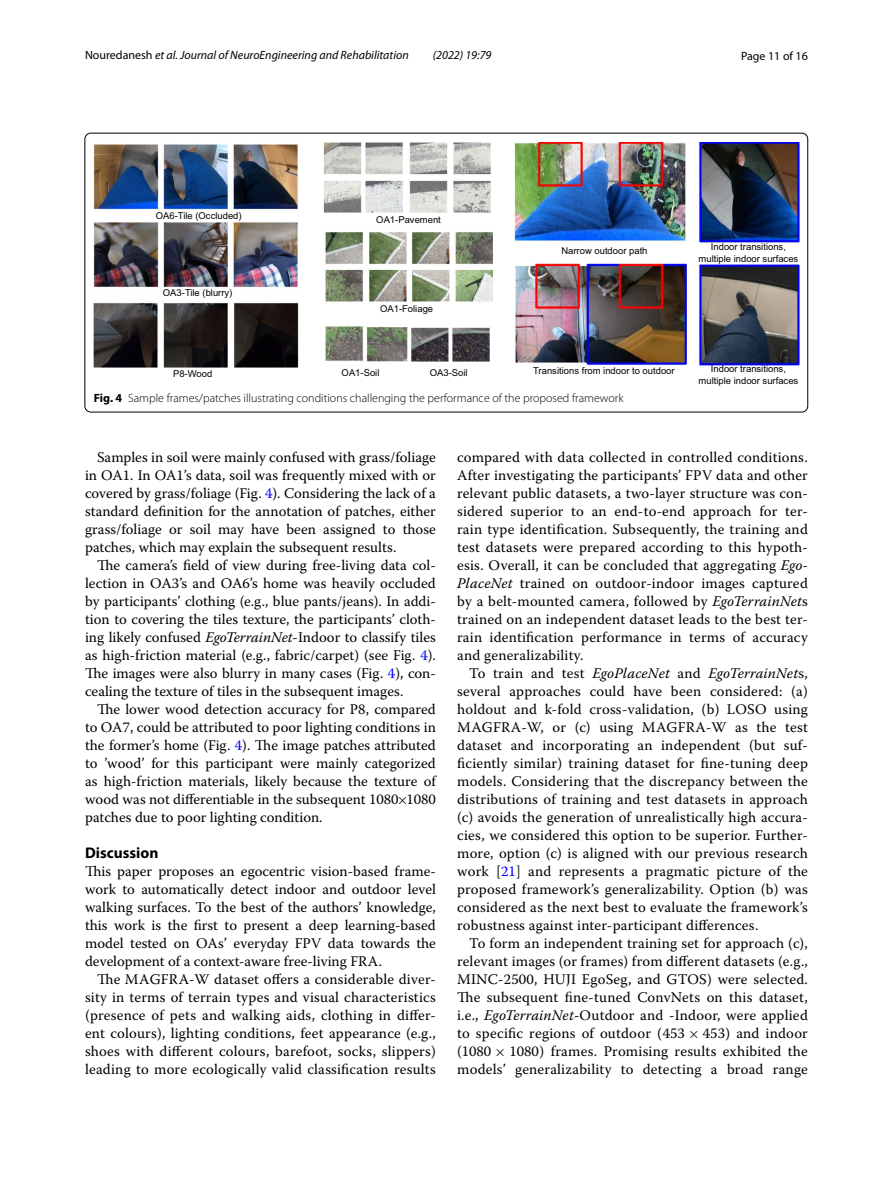
<style>
.page{position:relative;width:893px;height:1187px;background:#fff}
.page>*{position:absolute;margin:0;border:0;box-sizing:border-box;transform-origin:0 0}
.t1{font:700 15.45px "Myriad Pro";color:#000}
.t2{font:14.7px/18px "Warnock Pro Regular 2";letter-spacing:.01em;color:#000;text-align:justify}
.t3{font:italic 14.7px "Warnock Pro";letter-spacing:.015em;color:#000}
.t4{font:12px "Myriad Pro Light 3";color:#000}
.t5{font:italic 12px "Myriad Pro";color:#000}
.t6{font:12px "Myriad Pro";color:#000}
.t7{font:9.45px/11.4px "Arial MT3";color:#000;text-align:center}
.s1{font-style:normal}
.s2{font-family:"Myriad Pro";font-weight:700}
.s3{color:#00f}
.s4{font-family:"Warnock Pro";font-style:italic}
.s5{font-family:"MTSYN41"}
.s6{font-family:"Warnock Pro Regular 2";font-style:normal}
.s7{font-family:"Warnock Pro Regular 51"}
.s8{font-family:"MTSYN42"}
.s9{font-family:"Warnock Pro Regular 52"}
.s10{font-family:"MTSYN43"}
</style>
<div class="page">
<img style="left:93px;top:142px;width:706px;height:225px">
<p class="t5" style="left:85px;top:48px;width:325px"><span class="s1">Nouredanesh</span> et al. Journal of NeuroEngineering and Rehabilitation</p>
<p class="t5" style="left:433px;top:48px;width:60px">(2022) 19:79</p>
<p class="t6" style="left:741px;top:48px;width:68px">Page 11 of 16</p>
<p class="t7" style="left:156px;top:210px;width:87px">OA6-Tile (Occluded)</p>
<p class="t7" style="left:163px;top:287px;width:71px">OA3-Tile (blurry)</p>
<p class="t7" style="left:173px;top:368px;width:41px">P8-Wood</p>
<p class="t7" style="left:376px;top:214px;width:66px">OA1-Pavement</p>
<p class="t7" style="left:380px;top:303px;width:55px">OA1-Foliage</p>
<p class="t7" style="left:561px;top:245px;width:88px">Narrow outdoor path</p>
<p class="t7" style="left:698px;top:241px;width:101px">Indoor transitions, multiple indoor surfaces</p>
<p class="t7" style="left:342px;top:367px;width:39px">OA1-Soil</p>
<p class="t7" style="left:430px;top:367px;width:39px">OA3-Soil</p>
<p class="t7" style="left:533px;top:365px;width:143px">Transitions from indoor to outdoor</p>
<p class="t7" style="left:698px;top:363px;width:101px">Indoor transitions, multiple indoor surfaces</p>
<p class="t4" style="left:94px;top:391px;width:531px"><span class="s2">Fig. 4</span> Sample frames/patches illustrating conditions challenging the performance of the proposed framework</p>
<p class="t2" style="left:85px;top:447px;width:352px;text-indent:12px">Samples in soil were mainly confused with grass/foliage in OA1. In OA1’s data, soil was frequently mixed with or covered by grass/foliage (Fig. <span class="s3">4</span>). Considering the lack of a standard definition for the annotation of patches, either grass/foliage or soil may have been assigned to those patches, which may explain the subsequent results.</p>
<p class="t2" style="left:85px;top:555px;width:352px;text-indent:12px">The camera’s field of view during free-living data col&shy;lection in OA3’s and OA6’s home was heavily occluded by participants’ clothing (e.g., blue pants/jeans). In addi&shy;tion to covering the tiles texture, the participants’ cloth&shy;ing likely confused <span class="s4">EgoTerrainNet</span>-Indoor to classify tiles as high-friction material (e.g., fabric/carpet) (see Fig. <span class="s3">4</span>).<br>The images were also blurry in many cases (Fig. <span class="s3">4</span>), con&shy;cealing the texture of tiles in the subsequent images.</p>
<p class="t2" style="left:85px;top:699px;width:352px;text-indent:12px">The lower wood detection accuracy for P8, compared to OA7, could be attributed to poor lighting conditions in the former’s home (Fig. <span class="s3">4</span>). The image patches attributed to ’wood’ for this participant were mainly categorized as high-friction materials, likely because the texture of wood was not differentiable in the subsequent 1080<span class="s5">×</span>1080 patches due to poor lighting condition.</p>
<p class="t1" style="left:85px;top:842px;width:75px">Discussion</p>
<p class="t2" style="left:85px;top:861px;width:352px">This paper proposes an egocentric vision-based frame&shy;work to automatically detect indoor and outdoor level walking surfaces. To the best of the authors’ knowledge, this work is the first to present a deep learning-based model tested on OAs’ everyday FPV data towards the development of a context-aware free-living FRA.</p>
<p class="t2" style="left:85px;top:969px;width:352px;text-indent:12px">The MAGFRA-W dataset offers a considerable diver&shy;sity in terms of terrain types and visual characteristics (presence of pets and walking aids, clothing in differ&shy;ent colours), lighting conditions, feet appearance (e.g., shoes with different colours, barefoot, socks, slippers) leading to more ecologically valid classification results</p>
<p class="t2" style="left:457px;top:447px;width:352px">compared with data collected in controlled conditions.<br>After investigating the participants’ FPV data and other relevant public datasets, a two-layer structure was con&shy;sidered superior to an end-to-end approach for ter&shy;rain type identification. Subsequently, the training and test datasets were prepared according to this hypoth&shy;esis. Overall, it can be concluded that aggregating <span class="s4">Ego-PlaceNet</span> trained on outdoor-indoor images captured by a belt-mounted camera, followed by <span class="s4">EgoTerrainNet</span>s trained on an independent dataset leads to the best ter&shy;rain identification performance in terms of accuracy and generalizability.</p>
<p class="t3" style="left:469px;top:664px;width:340px"><span class="s6">To train and test</span> EgoPlaceNet <span class="s6">and</span> EgoTerrainNet<span class="s6">s,</span></p>
<p class="t2" style="left:457px;top:681px;width:352px">several approaches could have been considered: (a) holdout and k-fold cross-validation, (b) LOSO using MAGFRA-W, or (c) using MAGFRA-W as the test dataset and incorporating an independent (but suf&shy;ficiently similar) training dataset for fine-tuning deep models. Considering that the discrepancy between the distributions of training and test datasets in approach (c) avoids the generation of unrealistically high accura&shy;cies, we considered this option to be superior. Further&shy;more, option (c) is aligned with our previous research work [<span class="s3">21</span>] and represents a pragmatic picture of the proposed framework’s generalizability. Option (b) was considered as the next best to evaluate the framework’s robustness against inter-participant differences.</p>
<p class="t2" style="left:457px;top:933px;width:352px;text-indent:12px">To form an independent training set for approach (c), relevant images (or frames) from different datasets (e.g., MINC-2500, HUJI EgoSeg, and GTOS) were selected.<br>The subsequent fine-tuned ConvNets on this dataset, i.e., <span class="s4">EgoTerrainNet</span>-Outdoor and -Indoor, were applied to specific regions of outdoor (<span class="s7">453</span> <span class="s8">×</span> <span class="s7">453</span>) and indoor (<span class="s9">1080</span> <span class="s10">×</span> <span class="s9">1080</span>) frames. Promising results exhibited the models’ generalizability to detecting a broad range</p>
</div>
